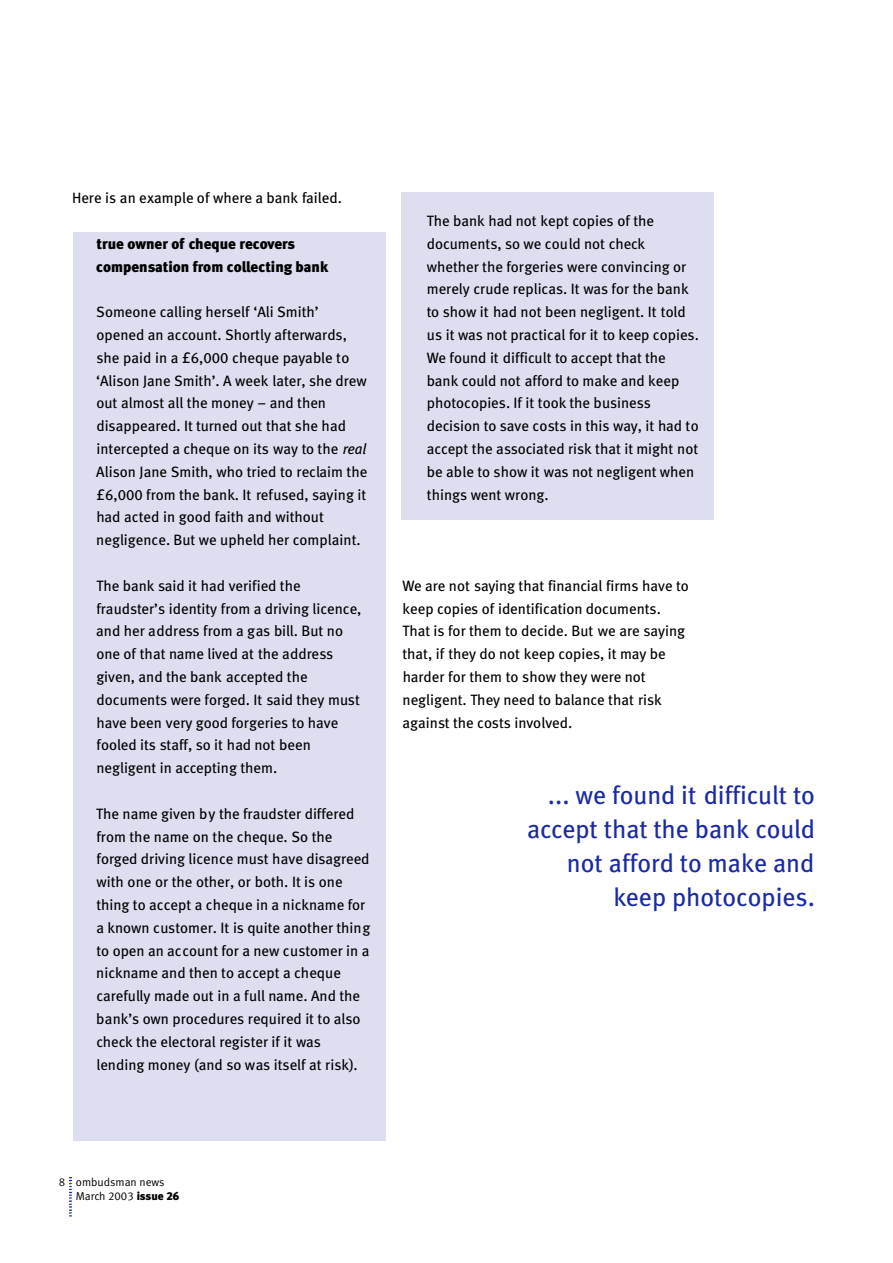
<style>
.page{position:relative;width:893px;height:1263px;background:#fff}
.page>*{position:absolute;margin:0;border:0;box-sizing:border-box;transform-origin:0 0}
.t1{font:25.65px/34.2px "Meta Book LF";color:#1a2aa2;text-align:right}
.t2{font:15px/22.8px "Meta Book LF";color:#000}
.t3{font:15px/22.8px "Meta Black LF";color:#000}
.t4{font:11.4px "Meta Normal LF";color:#000}
.t5{font:11.4px "Meta Normal";color:#000}
.t6{font:11.4px "Meta Normal Expert";color:#000}
.s1{font-style:italic}
.s2{font-family:"Meta Black LF"}
</style>
<div class="page">
<div style="left:73px;top:232px;width:312px;height:908px;background:#dddff1"></div>
<div style="left:401px;top:192px;width:313px;height:328px;background:#dddff1"></div>
<img style="left:70px;top:1177px;width:1px;height:39px">
<p class="t2" style="left:72px;top:187px;width:271px">Here is an example of where a bank failed.</p>
<p class="t3" style="left:96px;top:233px;width:234px">true owner of cheque recovers compensation from collecting bank</p>
<p class="t2" style="left:96px;top:301px;width:272px">Someone calling herself ‘Ali Smith’ opened an account. Shortly afterwards, she paid in a £6,000 cheque payable to ‘Alison Jane Smith’. A week later, she drew out almost all the money – and then disappeared. It turned out that she had intercepted a cheque on its way to the <span class="s1">real </span>Alison Jane Smith, who tried to reclaim the £6,000 from the bank. It refused, saying it had acted in good faith and without negligence. But we upheld her complaint.</p>
<p class="t2" style="left:96px;top:575px;width:267px">The bank said it had verified the fraudster’s identity from a driving licence, and her address from a gas bill. But no one of that name lived at the address given, and the bank accepted the documents were forged. It said they must have been very good forgeries to have fooled its staff, so it had not been negligent in accepting them.</p>
<p class="t2" style="left:96px;top:803px;width:275px">The name given by the fraudster differed from the name on the cheque. So the forged driving licence must have disagreed with one or the other, or both. It is one thing to accept a cheque in a nickname for a known customer. It is quite another thing to open an account for a new customer in a nickname and then to accept a cheque carefully made out in a full name. And the bank’s own procedures required it to also check the electoral register if it was lending money (and so was itself at risk).</p>
<p class="t2" style="left:426px;top:210px;width:274px">The bank had not kept copies of the documents, so we could not check whether the forgeries were convincing or merely crude replicas. It was for the bank to show it had not been negligent. It told us it was not practical for it to keep copies.<br>We found it difficult to accept that the bank could not afford to make and keep photocopies. If it took the business decision to save costs in this way, it had to accept the associated risk that it might not be able to show it was not negligent when things went wrong.</p>
<p class="t2" style="left:402px;top:575px;width:288px">We are not saying that financial firms have to keep copies of identification documents.<br>That is for them to decide. But we are saying that, if they do not keep copies, it may be harder for them to show they were not negligent. They need to balance that risk against the costs involved.</p>
<h1 class="t1" style="left:527px;top:779px;width:289px">... we found it difficult to accept that the bank could not afford to make and keep photocopies.</h1>
<p class="t6" style="left:59px;top:1177px;width:8px">8</p>
<p class="t5" style="left:76px;top:1177px;width:90px">ombudsman news</p>
<p class="t4" style="left:76px;top:1191px;width:105px">March 2003 <span class="s2">issue 26</span></p>
</div>
